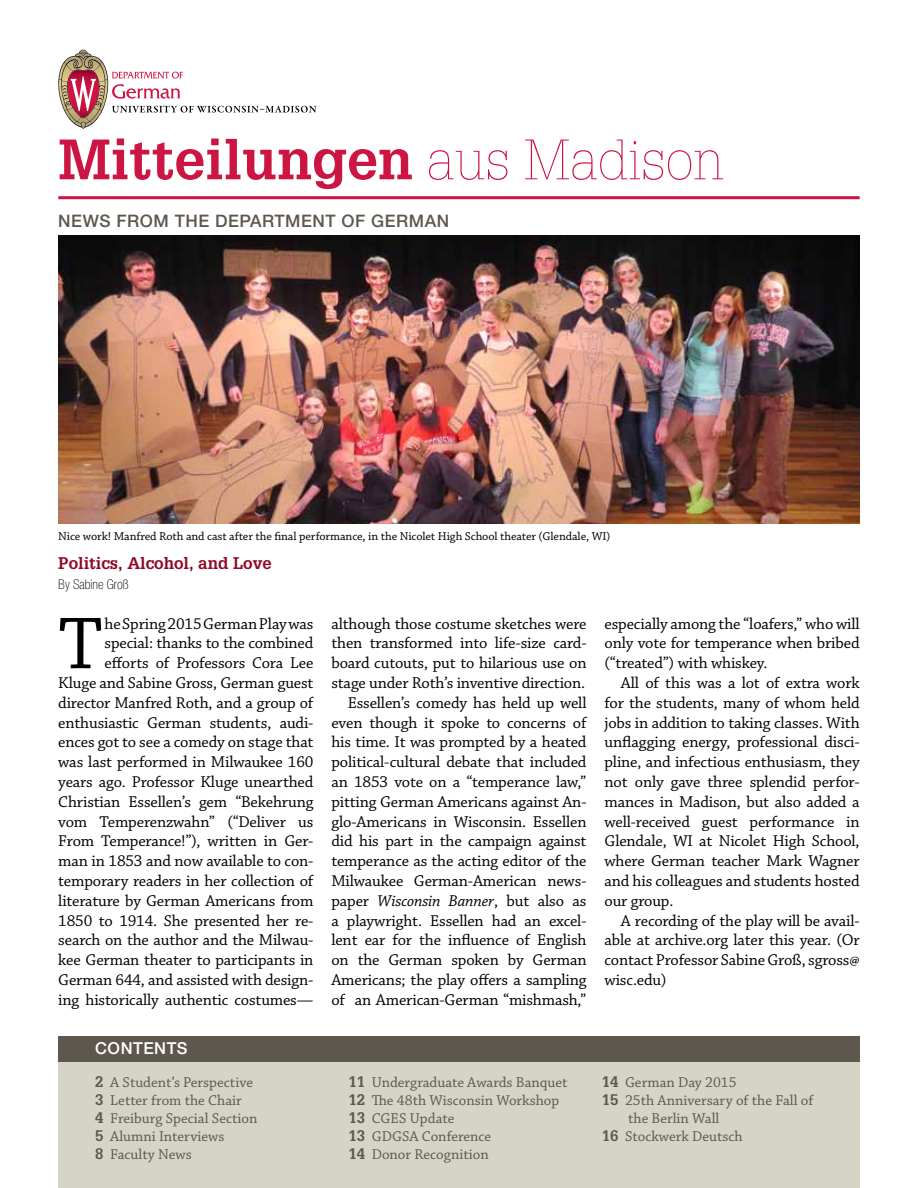
<style>
.page{position:relative;width:918px;height:1188px;background:#fff}
.page>*{position:absolute;margin:0;border:0;box-sizing:border-box;transform-origin:0 0}
.t1{font:77.4px "Chaparral Pro";color:#000}
.t2{font:700 55.5px "Glypha LT Std";color:#cd1543}
.t3{font:500 17.25px "Helvetica Neue LT Std";letter-spacing:.03em;color:#5e574e}
.t4{font:16.5px/19.8px "Chaparral Pro";letter-spacing:-.01em;color:#000;text-align:justify}
.t5{font:700 16.5px "Glypha LT Std";color:#8f0a24}
.t6{font:500 16.5px "Helvetica Neue LT Std";letter-spacing:.03em;color:#fff}
.t7{font:15px/18px "Chaparral Pro";color:#5e574e}
.t8{font:100 condensed 13.5px "Helvetica Neue LT Std";color:#000}
.t9{font:12px "Chaparral Pro Capt";letter-spacing:-.01em;color:#000}
.s1{font-weight:100}
.s2{font-style:italic}
.s3{font-family:"Glypha LT Std";font-weight:700}
</style>
<div class="page">
<div style="left:58px;top:1055px;width:802px;height:133px;background:#d6d4c6"></div>
<hr style="left:58px;top:196px;width:802px;height:3px;background:#cd1543">
<div style="left:58px;top:1036px;width:802px;height:26px;background:#5e574e"></div>
<svg style="left:58px;top:50px;width:258px;height:79px"></svg>
<img style="left:58px;top:236px;width:802px;height:288px">
<h2 class="t2" style="left:58px;top:125px;width:668px">Mitteilungen <span class="s1">aus Madison</span></h2>
<p class="t3" style="left:58px;top:210px;width:392px">NEWS FROM THE DEPARTMENT OF GERMAN</p>
<p class="t9" style="left:58px;top:529px;width:554px">Nice work! Manfred Roth and cast after the final performance, in the Nicolet High School theater (Glendale, WI)</p>
<p class="t5" style="left:58px;top:553px;width:215px">Politics, Alcohol, and Love</p>
<p class="t8" style="left:58px;top:577px;width:72px">By Sabine Groß</p>
<h1 class="t1" style="left:58px;top:601px;width:45px">T</h1>
<p class="t4" style="left:58px;top:614px;width:257px;text-align:right">he Spring 2015 German Play was special: thanks to the combined efforts of Professors Cora Lee<br>Kluge and Sabine Gross, German guest director Manfred Roth, and a group of enthusiastic German students, audi&shy;ences got to see a comedy on stage that was last performed in Milwaukee 160 years ago. Professor Kluge unearthed Christian Essellen’s gem “Bekehrung vom Temperenzwahn” (“Deliver us From Temperance!”), written in Ger&shy;man in 1853 and now available to con&shy;temporary readers in her collection of literature by German Americans from 1850 to 1914. She presented her re&shy;search on the author and the Milwau&shy;kee German theater to participants in German 644, and assisted with design&shy;ing historically authentic costumes—</p>
<p class="t4" style="left:331px;top:614px;width:257px;text-align:right">although those costume sketches were then transformed into life-size card&shy;board cutouts, put to hilarious use on stage under Roth’s inventive direction.<br>Essellen’s comedy has held up well even though it spoke to concerns of his time. It was prompted by a heated political-cultural debate that included an 1853 vote on a “temperance law,” pitting German Americans against An&shy;glo-Americans in Wisconsin. Essellen did his part in the campaign against temperance as the acting editor of the Milwaukee German-American news&shy;paper <span class="s2">Wisconsin Banner</span>, but also as a playwright. Essellen had an excel&shy;lent ear for the influence of English on the German spoken by German Americans; the play offers a sampling of an American-German “mishmash,”</p>
<p class="t4" style="left:605px;top:614px;width:257px">especially among the “loafers,” who will only vote for temperance when bribed (“treated”) with whiskey.</p>
<p class="t4" style="left:605px;top:674px;width:257px;text-indent:16px">All of this was a lot of extra work for the students, many of whom held jobs in addition to taking classes. With unflagging energy, professional disci&shy;pline, and infectious enthusiasm, they not only gave three splendid perfor&shy;mances in Madison, but also added a well-received guest performance in Glendale, WI at Nicolet High School, where German teacher Mark Wagner and his colleagues and students hosted our group.</p>
<p class="t4" style="left:605px;top:911px;width:257px;text-indent:16px">A recording of the play will be avail&shy;able at archive.org later this year. (Or contact Professor Sabine Groß, sgross@ wisc.edu)</p>
<p class="t6" style="left:95px;top:1038px;width:94px">CONTENTS</p>
<p class="t7" style="left:95px;top:1073px;width:164px"><span class="s3">2</span> A Student’s Perspective<br><span class="s3">3</span> Letter from the Chair<br><span class="s3">4</span> Freiburg Special Section<br><span class="s3">5</span> Alumni Interviews<br><span class="s3">8</span> Faculty News</p>
<p class="t7" style="left:348px;top:1073px;width:220px"><span class="s3">11</span> Undergraduate Awards Banquet<br><span class="s3">12</span> The 48th Wisconsin Workshop<br><span class="s3">13</span> CGES Update<br><span class="s3">13</span> GDGSA Conference<br><span class="s3">14</span> Donor Recognition</p>
<p class="t7" style="left:602px;top:1073px;width:136px"><span class="s3">14</span> German Day 2015</p>
<p class="t7" style="left:602px;top:1091px;width:213px"><span class="s3">15</span> 25th Anniversary of the Fall of</p>
<p class="t7" style="left:628px;top:1109px;width:93px">the Berlin Wall</p>
<p class="t7" style="left:602px;top:1127px;width:143px"><span class="s3">16</span> Stockwerk Deutsch</p>
</div>
